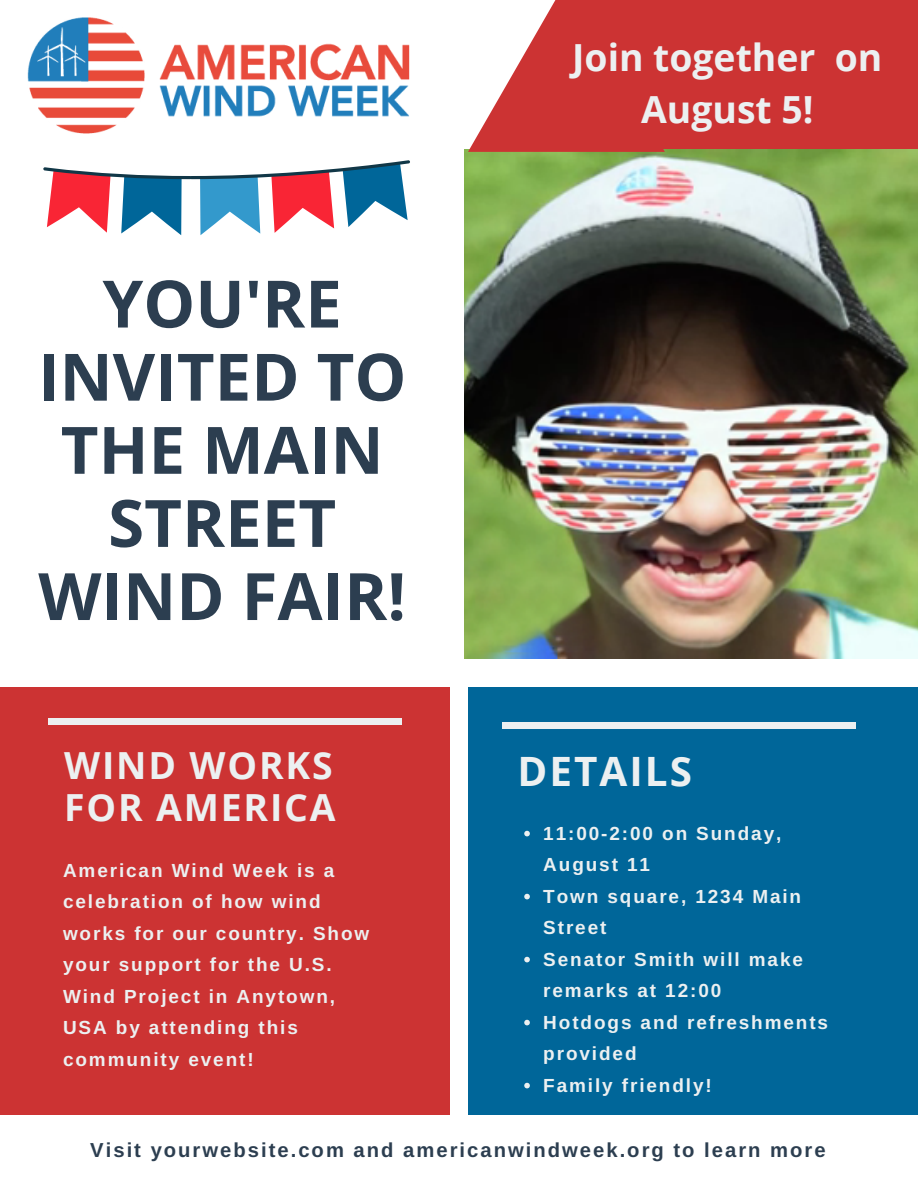
<style>
.page{position:relative;width:918px;height:1188px;background:#fff}
.page>*{position:absolute;margin:0;border:0;box-sizing:border-box;transform-origin:0 0}
.t1{font:700 65.4px/73.2px "Open Sans";color:#2c3e50;text-align:center}
.t2{font:700 40.5px "Open Sans";letter-spacing:.05em;color:#ecf0f1}
.t3{font:700 37.35px/51.8px "Open Sans";color:#ecf0f1;text-align:center}
.t4{font:700 37.35px/41.7px "Open Sans";letter-spacing:.05em;color:#ecf0f1}
.t5{font:700 20.25px "Arimo";letter-spacing:.1em;color:#2c3e50}
.t6{font:700 18.9px/31.5px "Arimo";letter-spacing:.1em;color:#ecf0f1}
</style>
<div class="page">
<div style="left:567px;top:0;width:351px;height:152px;background:#c33"></div>
<img style="left:465px;top:150px;width:453px;height:508px">
<div style="left:0;top:687px;width:450px;height:428px;background:#c33"></div>
<div style="left:468px;top:687px;width:450px;height:428px;background:#069"></div>
<div style="left:48px;top:718px;width:354px;height:7px;background:#ecf0f1"></div>
<div style="left:503px;top:722px;width:353px;height:7px;background:#ecf0f1"></div>
<svg style="left:524px;top:831px;width:6px;height:5px"></svg>
<svg style="left:524px;top:894px;width:6px;height:5px"></svg>
<svg style="left:524px;top:957px;width:6px;height:5px"></svg>
<svg style="left:524px;top:1020px;width:6px;height:5px"></svg>
<svg style="left:524px;top:1083px;width:6px;height:5px"></svg>
<img style="left:27px;top:17px;width:383px;height:117px">
<svg style="left:468px;top:0;width:197px;height:152px"></svg>
<svg style="left:43px;top:160px;width:367px;height:75px"></svg>
<h1 class="t1" style="left:38px;top:266px;width:370px">YOU'RE<br>INVITED TO<br>THE MAIN<br>STREET<br>WIND FAIR!</h1>
<h3 class="t4" style="left:64px;top:744px;width:273px">WIND WORKS<br>FOR AMERICA</h3>
<p class="t6" style="left:63px;top:855px;width:308px">American Wind Week is a celebration of how wind works for our country. Show your support for the U.S.<br>Wind Project in Anytown,<br>USA by attending this community event!</p>
<h3 class="t3" style="left:572px;top:31px;width:312px">Join together on<br>August 5!</h3>
<h2 class="t2" style="left:518px;top:743px;width:176px">DETAILS</h2>
<p class="t6" style="left:543px;top:817px;width:286px">11:00-2:00 on Sunday,<br>August 11<br>Town square, 1234 Main<br>Street<br>Senator Smith will make remarks at 12:00<br>Hotdogs and refreshments provided<br>Family friendly!</p>
<p class="t5" style="left:90px;top:1138px;width:737px">Visit yourwebsite.com and americanwindweek.org to learn more</p>
</div>
